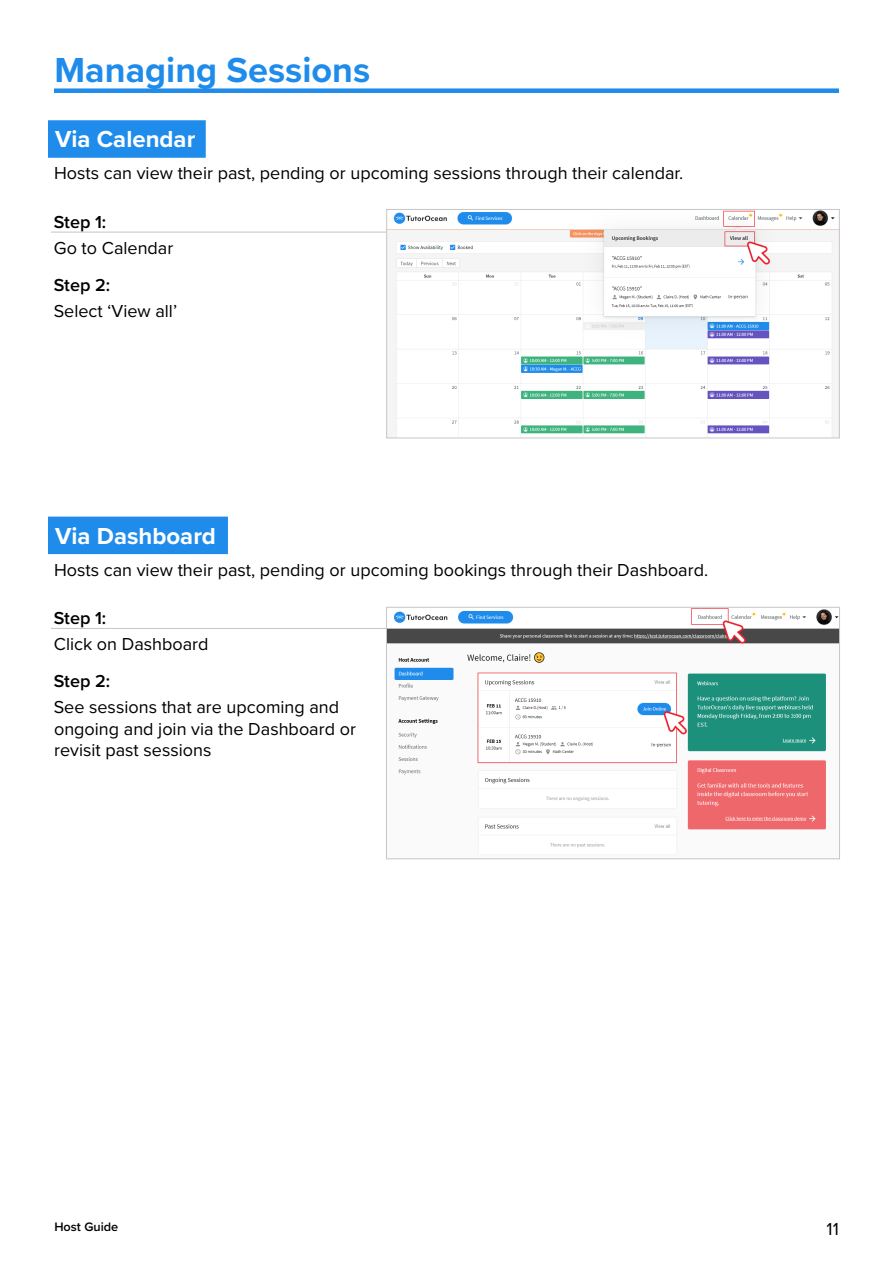
<style>
.page{position:relative;width:893px;height:1263px;background:#fff}
.page>*{position:absolute;margin:0;border:0;box-sizing:border-box;transform-origin:0 0}
.t1{font:700 36px "Proxima Nova";color:#1f8ceb}
.t2{font:700 24px "Proxima Nova";color:#fff}
.body-span{font:18px "Proxima Nova";color:#000}
.body{font:18px/21.6px "Proxima Nova";color:#000}
.step-seprate{font:600 18px "Proxima Nova";color:#000}
.steps{font:600 18px "Proxima Nova";color:#000}
.t3{font:600 12.75px "Proxima Nova";color:#000}
</style>
<div class="page">
<div style="left:54px;top:88px;width:785px;height:5px;background:#1f8ceb"></div>
<div style="left:48px;top:120px;width:158px;height:38px;background:#1f8ceb"></div>
<hr style="left:51px;top:232px;width:335px;height:1px;background:#c5c6c8">
<div style="left:48px;top:517px;width:180px;height:37px;background:#1f8ceb"></div>
<hr style="left:51px;top:628px;width:335px;height:1px;background:#c5c6c8">
<img style="left:388px;top:211px;width:449px;height:225px">
<div style="left:386px;top:209px;width:453px;height:229px;border:1px solid #c5c6c8"></div>
<img style="left:388px;top:609px;width:450px;height:239px">
<div style="left:386px;top:607px;width:454px;height:252px;border:1px solid #c5c6c8"></div>
<h1 class="t1" style="left:55px;top:44px;width:317px">Managing Sessions</h1>
<h2 class="t2" style="left:55px;top:121px;width:142px">Via Calendar</h2>
<p class="body-span" style="left:54px;top:160px;width:628px">Hosts can view their past, pending or upcoming sessions through their calendar.</p>
<p class="step-seprate" style="left:54px;top:209px;width:54px">Step 1:</p>
<p class="body" style="left:54px;top:236px;width:121px">Go to Calendar</p>
<p class="steps" style="left:54px;top:271px;width:58px">Step 2:</p>
<p class="body" style="left:54px;top:299px;width:125px">Select ‘View all’</p>
<h2 class="t2" style="left:55px;top:518px;width:162px">Via Dashboard</h2>
<p class="body-span" style="left:54px;top:556px;width:653px">Hosts can view their past, pending or upcoming bookings through their Dashboard.</p>
<p class="step-seprate" style="left:54px;top:605px;width:54px">Step 1:</p>
<p class="body" style="left:54px;top:633px;width:156px">Click on Dashboard</p>
<p class="steps" style="left:54px;top:668px;width:58px">Step 2:</p>
<p class="body" style="left:54px;top:695px;width:304px">See sessions that are upcoming and ongoing and join via the Dashboard or revisit past sessions</p>
<p class="t3" style="left:54px;top:1217px;width:65px">Host Guide</p>
<p class="body" style="left:827px;top:1217px;width:14px">11</p>
</div>
